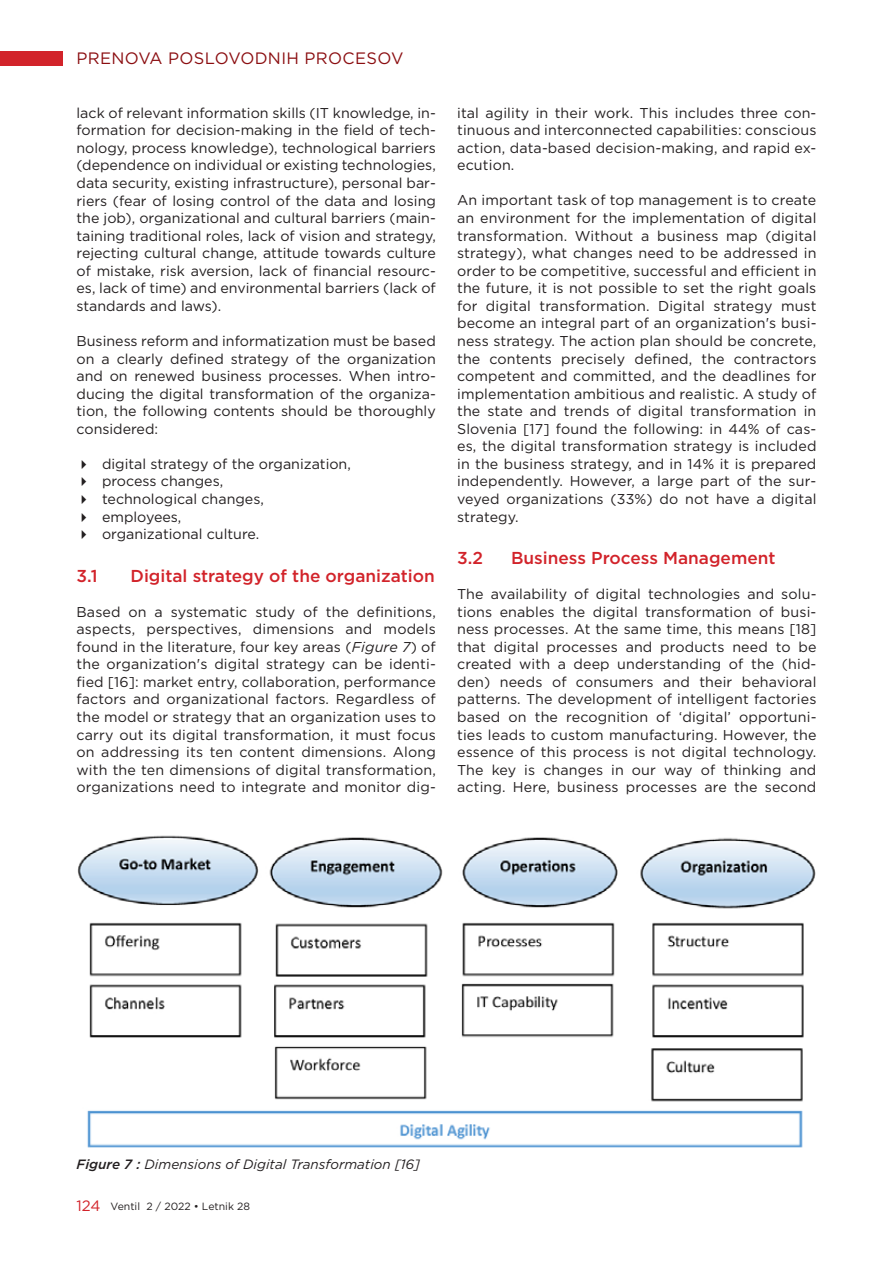
<style>
.page{position:relative;width:893px;height:1263px;background:#fff}
.page>*{position:absolute;margin:0;border:0;box-sizing:border-box;transform-origin:0 0}
.t1{font:500 17.25px "Gotham";color:#d2232a}
.t2{font:16.5px "Gotham";letter-spacing:.02em;color:#8b0e11}
.t3{font:15px "Gotham";color:#d2232a}
.t4{font:14.25px/17.5px "Gotham";color:#231f20;text-align:justify}
.t5{font:italic 13.5px "Gotham";color:#231f20}
.t6{font:10.5px "Gotham";color:#231f20}
.s1{font-style:italic}
.s2{font-weight:500}
</style>
<div class="page">
<div style="left:0;top:51px;width:62px;height:14px;background:#d2232a"></div>
<img style="left:77px;top:835px;width:739px;height:312px">
<p class="t2" style="left:77px;top:48px;width:328px">PRENOVA POSLOVODNIH PROCESOV</p>
<p class="t4" style="left:77px;top:104px;width:361px">lack of relevant information skills (IT knowledge, in&shy;formation for decision-making in the field of tech&shy;nology, process knowledge), technological barriers (dependence on individual or existing technologies, data security, existing infrastructure), personal bar&shy;riers (fear of losing control of the data and losing the job), organizational and cultural barriers (main&shy;taining traditional roles, lack of vision and strategy, rejecting cultural change, attitude towards culture of mistake, risk aversion, lack of financial resourc&shy;es, lack of time) and environmental barriers (lack of standards and laws).</p>
<p class="t4" style="left:77px;top:332px;width:361px">Business reform and informatization must be based on a clearly defined strategy of the organization and on renewed business processes. When intro&shy;ducing the digital transformation of the organiza&shy;tion, the following contents should be thoroughly considered:</p>
<p class="t4" style="left:102px;top:455px;width:250px;text-align:left">digital strategy of the organization, process changes,<br>technological changes,<br>employees,<br>organizational culture.</p>
<p class="t1" style="left:77px;top:564px;width:23px">3.1</p>
<p class="t1" style="left:131px;top:564px;width:306px">Digital strategy of the organization</p>
<p class="t4" style="left:77px;top:602px;width:361px">Based on a systematic study of the definitions, aspects, perspectives, dimensions and models found in the literature, four key areas (<span class="s1">Figure 7</span>) of the organization's digital strategy can be identi&shy;fied [16]: market entry, collaboration, performance factors and organizational factors. Regardless of the model or strategy that an organization uses to carry out its digital transformation, it must focus on addressing its ten content dimensions. Along with the ten dimensions of digital transformation, organizations need to integrate and monitor dig-</p>
<p class="t4" style="left:457px;top:104px;width:361px">ital agility in their work. This includes three con&shy;tinuous and interconnected capabilities: conscious action, data-based decision-making, and rapid ex&shy;ecution.</p>
<p class="t4" style="left:457px;top:191px;width:361px">An important task of top management is to create an environment for the implementation of digital transformation. Without a business map (digital strategy), what changes need to be addressed in order to be competitive, successful and efficient in the future, it is not possible to set the right goals for digital transformation. Digital strategy must become an integral part of an organization's busi&shy;ness strategy. The action plan should be concrete, the contents precisely defined, the contractors competent and committed, and the deadlines for implementation ambitious and realistic. A study of the state and trends of digital transformation in Slovenia [17] found the following: in 44% of cas&shy;es, the digital transformation strategy is included in the business strategy, and in 14% it is prepared independently. However, a large part of the sur&shy;veyed organizations (33%) do not have a digital strategy.</p>
<p class="t1" style="left:457px;top:547px;width:27px">3.2</p>
<p class="t1" style="left:511px;top:547px;width:266px">Business Process Management</p>
<p class="t4" style="left:457px;top:585px;width:361px">The availability of digital technologies and solu&shy;tions enables the digital transformation of busi&shy;ness processes. At the same time, this means [18] that digital processes and products need to be created with a deep understanding of the (hid&shy;den) needs of consumers and their behavioral patterns. The development of intelligent factories based on the recognition of ‘digital’ opportuni&shy;ties leads to custom manufacturing. However, the essence of this process is not digital technology.<br>The key is changes in our way of thinking and acting. Here, business processes are the second</p>
<p class="t5" style="left:77px;top:1156px;width:345px"><span class="s2">Figure 7 :</span> Dimensions of Digital Transformation [16]</p>
<p class="t3" style="left:77px;top:1196px;width:26px">124</p>
<p class="t6" style="left:111px;top:1199px;width:141px">Ventil 2 / 2022 • Letnik 28</p>
</div>
